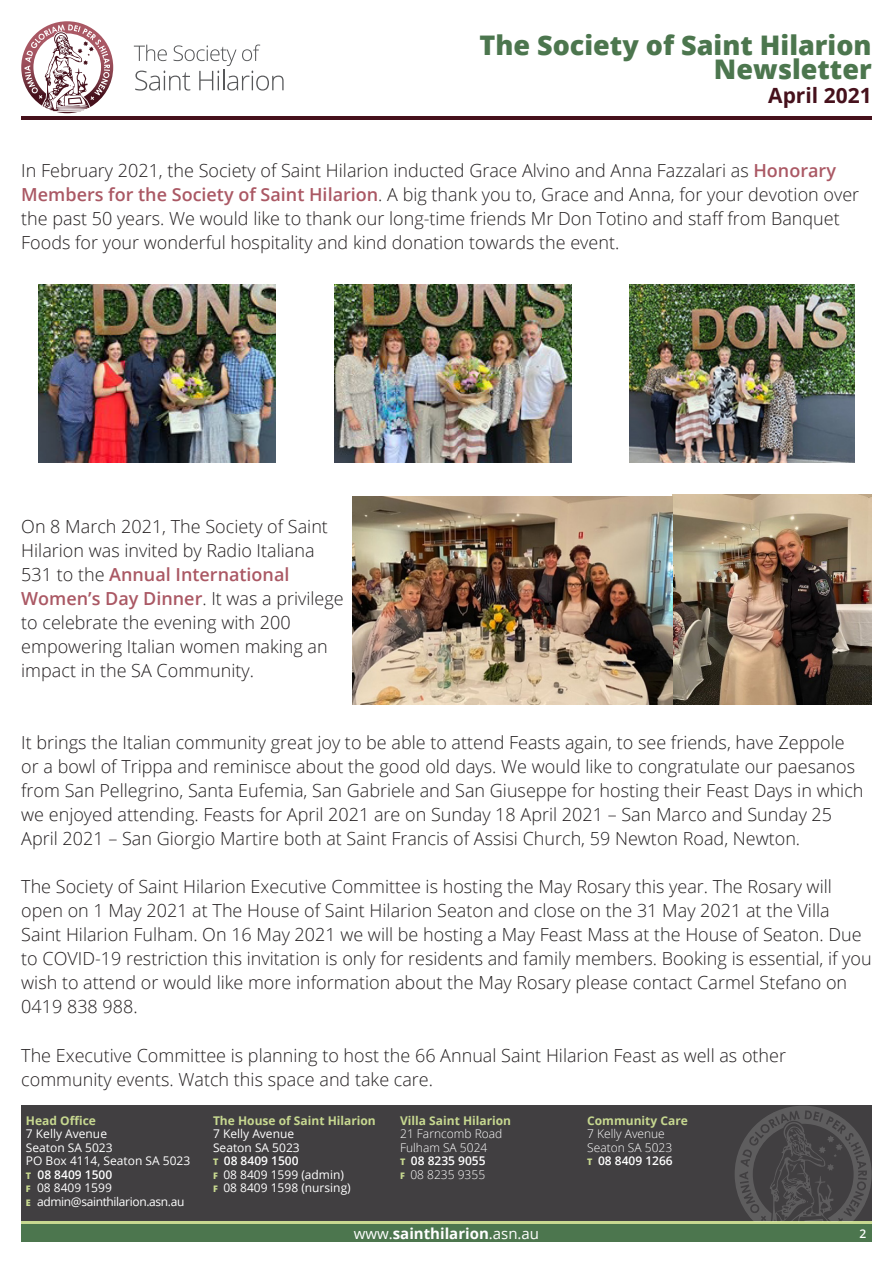
<style>
.page{position:relative;width:893px;height:1263px;background:#fff}
.page>*{position:absolute;margin:0;border:0;box-sizing:border-box;transform-origin:0 0}
.t1{font:800 27px/24px "Open Sans";color:#4c764e;text-align:right}
.t2{font:700 21px "Open Sans";color:#46111c}
.t3{font:300 18px/24px "Open Sans";color:#231f20}
.t4{font:700 15px "Open Sans";color:#fff}
.t5{font:600 15px "Open Sans";color:#fff}
.t6{font:12px "Open Sans";color:#fff}
.t7{font:700 12px "Open Sans";color:#c7d890}
.t8{font:300 12px "Open Sans";color:#fff}
.t9{font:600 12px "Open Sans";color:#fff}
.t10{font:12px "Open Sans";letter-spacing:-.03em;color:#fff}
.s1{font-weight:600;color:#aa5864}
.s2{font-weight:800;font-size:9px;color:#c7d890}
.s3{font-weight:400}
</style>
<div class="page">
<hr style="left:21px;top:116px;width:851px;height:3px;background:#46111c">
<div style="left:21px;top:1106px;width:851px;height:136px;background:#413f41"></div>
<svg style="left:21px;top:1221px;width:851px;height:4px;fill:#c7d890"></svg>
<div style="left:21px;top:1225px;width:851px;height:17px;background:#4c764e"></div>
<svg style="left:21px;top:21px;width:92px;height:92px"></svg>
<svg style="left:134px;top:45px;width:150px;height:46px"></svg>
<svg style="left:735px;top:1106px;width:137px;height:115px"></svg>
<img style="left:673px;top:494px;width:199px;height:210px">
<img style="left:353px;top:496px;width:320px;height:208px">
<img style="left:630px;top:284px;width:225px;height:178px">
<img style="left:334px;top:284px;width:238px;height:178px">
<img style="left:38px;top:284px;width:238px;height:178px">
<p class="t1" style="left:479px;top:32px;width:394px">The Society of Saint Hilarion<br>Newsletter</p>
<p class="t2" style="left:768px;top:80px;width:105px">April 2021</p>
<p class="t3" style="left:21px;top:158px;width:839px">In February 2021, the Society of Saint Hilarion inducted Grace Alvino and Anna Fazzalari as <span class="s1">Honorary Members for the Society of Saint Hilarion</span>. A big thank you to, Grace and Anna, for your devotion over the past 50 years. We would like to thank our long-time friends Mr Don Totino and staff from Banquet Foods for your wonderful hospitality and kind donation towards the event.</p>
<p class="t3" style="left:21px;top:514px;width:324px">On 8 March 2021, The Society of Saint Hilarion was invited by Radio Italiana 531 to the <span class="s1">Annual International Women’s Day Dinner</span>. It was a privilege to celebrate the evening with 200 empowering Italian women making an impact in the SA Community.</p>
<p class="t3" style="left:21px;top:730px;width:844px">It brings the Italian community great joy to be able to attend Feasts again, to see friends, have Zeppole or a bowl of Trippa and reminisce about the good old days. We would like to congratulate our paesanos from San Pellegrino, Santa Eufemia, San Gabriele and San Giuseppe for hosting their Feast Days in which we enjoyed attending. Feasts for April 2021 are on Sunday 18 April 2021 – San Marco and Sunday 25<br>April 2021 – San Giorgio Martire both at Saint Francis of Assisi Church, 59 Newton Road, Newton.</p>
<p class="t3" style="left:21px;top:874px;width:852px">The Society of Saint Hilarion Executive Committee is hosting the May Rosary this year. The Rosary will open on 1 May 2021 at The House of Saint Hilarion Seaton and close on the 31 May 2021 at the Villa Saint Hilarion Fulham. On 16 May 2021 we will be hosting a May Feast Mass at the House of Seaton. Due to COVID-19 restriction this invitation is only for residents and family members. Booking is essential, if you wish to attend or would like more information about the May Rosary please contact Carmel Stefano on 0419 838 988.</p>
<p class="t3" style="left:21px;top:1042px;width:766px">The Executive Committee is planning to host the 66 Annual Saint Hilarion Feast as well as other community events. Watch this space and take care.</p>
<p class="t7" style="left:26px;top:1112px;width:71px">Head Office</p>
<p class="t6" style="left:26px;top:1126px;width:83px">7 Kelly Avenue</p>
<p class="t6" style="left:26px;top:1139px;width:88px">Seaton SA 5023</p>
<p class="t6" style="left:26px;top:1153px;width:166px">PO Box 4114, Seaton SA 5023</p>
<p class="t9" style="left:26px;top:1166px;width:88px"><span class="s2">T</span> 08 8409 1500</p>
<p class="t6" style="left:26px;top:1180px;width:87px"><span class="s2">F</span> 08 8409 1599</p>
<p class="t10" style="left:26px;top:1193px;width:160px"><span class="s2">E</span> admin@sainthilarion.asn.au</p>
<p class="t7" style="left:213px;top:1112px;width:164px">The House of Saint Hilarion</p>
<p class="t6" style="left:213px;top:1126px;width:83px">7 Kelly Avenue</p>
<p class="t6" style="left:213px;top:1139px;width:88px">Seaton SA 5023</p>
<p class="t9" style="left:213px;top:1153px;width:87px"><span class="s2">T</span> 08 8409 1500</p>
<p class="t6" style="left:213px;top:1166px;width:133px"><span class="s2">F</span> 08 8409 1599 (admin)</p>
<p class="t6" style="left:213px;top:1180px;width:139px"><span class="s2">F</span> 08 8409 1598 (nursing)</p>
<p class="t7" style="left:400px;top:1112px;width:113px">Villa Saint Hilarion</p>
<p class="t8" style="left:400px;top:1126px;width:104px">21 Farncomb Road</p>
<p class="t8" style="left:400px;top:1139px;width:89px">Fulham SA 5024</p>
<p class="t9" style="left:400px;top:1153px;width:87px"><span class="s2">T</span> 08 8235 9055</p>
<p class="t8" style="left:400px;top:1166px;width:87px"><span class="s2">F</span> 08 8235 9355</p>
<p class="t7" style="left:587px;top:1112px;width:102px">Community Care</p>
<p class="t8" style="left:587px;top:1126px;width:79px">7 Kelly Avenue</p>
<p class="t8" style="left:587px;top:1139px;width:87px">Seaton SA 5023</p>
<p class="t9" style="left:587px;top:1153px;width:87px"><span class="s2">T</span> 08 8409 1266</p>
<p class="t4" style="left:389px;top:1223px;width:152px"><span class="s3">.</span>sainthilarion<span class="s3">.asn.au</span></p>
<p class="t5" style="left:354px;top:1223px;width:63px">www.sai</p>
<p class="t5" style="left:477px;top:1223px;width:24px">n.a</p>
<p class="t9" style="left:860px;top:1225px;width:8px">2</p>
</div>
